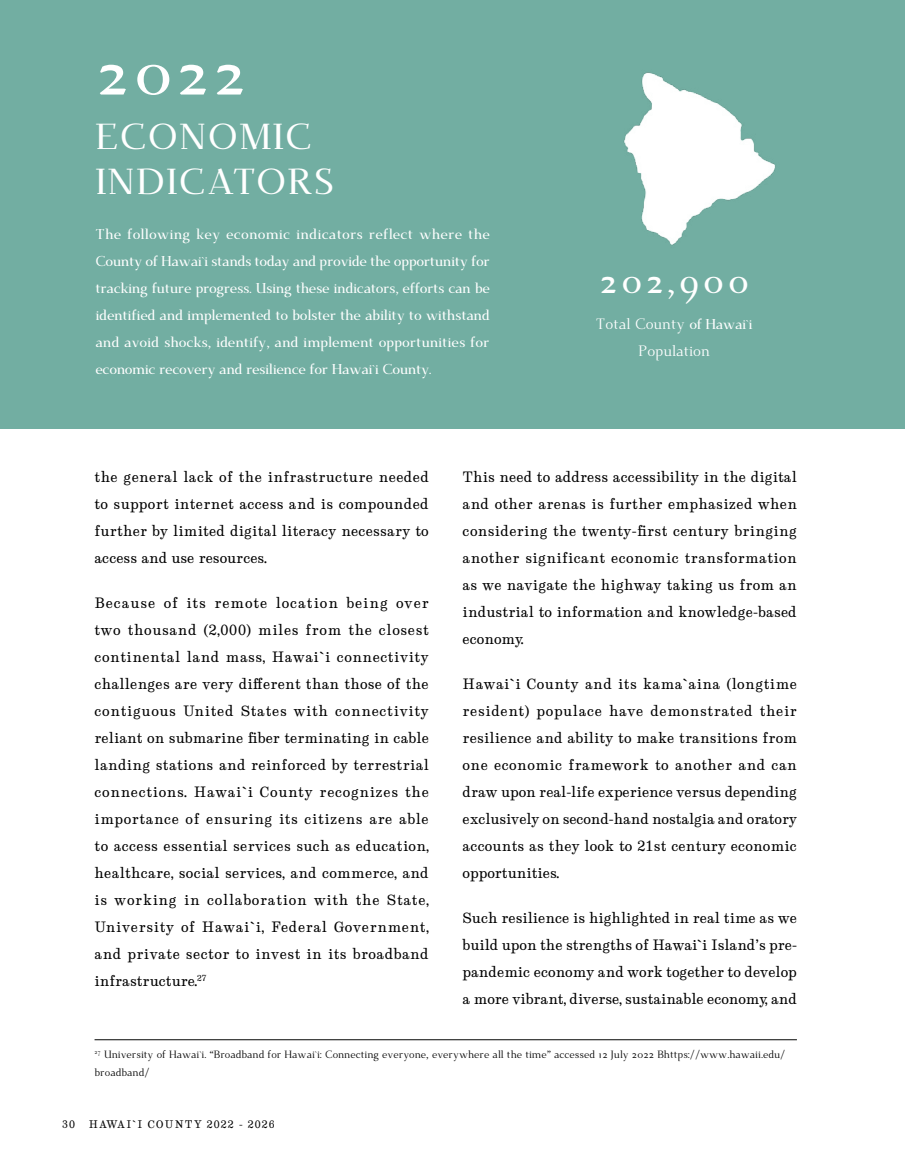
<style>
.page{position:relative;width:905px;height:1175px;background:#fff}
.page>*{position:absolute;margin:0;border:0;box-sizing:border-box;transform-origin:0 0}
.t1{font:700 66px "Dehuti";color:#fff}
.t2{font:700 36px/45px "Dehuti";letter-spacing:.04em;color:#fff}
.t3{font:15px/27px "Dehuti";color:#fff;text-align:center}
.t4{font:14.25px/27px "Munson";letter-spacing:.01em;color:#000;text-align:justify}
.t5{font:700 14.25px/27px "Dehuti";letter-spacing:-.03em;color:#fff;text-align:justify}
.t6{font:10.5px/18px "Dehuti";color:#000}
.t7{font:10.5px "Munson";letter-spacing:.1em;color:#000}
.s1{font-weight:700;font-size:14.25px}
</style>
<div class="page">
<div style="left:0;top:0;width:904px;height:428px;background:#72aea2"></div>
<img style="left:623px;top:72px;width:152px;height:173px">
<hr style="left:94px;top:1039px;width:702px;height:1px;background:#040504">
<h1 class="t1" style="left:95px;top:33px;width:153px">2022</h1>
<h2 class="t2" style="left:95px;top:114px;width:240px">ECONOMIC<br>INDICATORS</h2>
<p class="t5" style="left:95px;top:220px;width:396px">The following key economic indicators reflect where the County of Hawai`i stands today and provide the opportunity for tracking future progress. Using these indicators, efforts can be identified and implemented to bolster the ability to withstand and avoid shocks, identify, and implement opportunities for economic recovery and resilience for Hawai`i County.</p>
<h2 class="t2" style="left:599px;top:258px;width:152px">202,900</h2>
<p class="t3" style="left:596px;top:310px;width:158px">Total County <span class="s1">of Hawai`i<br></span>Population</p>
<p class="t4" style="left:94px;top:463px;width:336px">the general lack of the infrastructure needed to support internet access and is compounded further by limited digital literacy necessary to access and use resources.</p>
<p class="t4" style="left:94px;top:589px;width:336px">Because of its remote location being over two thousand (2,000) miles from the closest continental land mass, Hawai`i connectivity challenges are very different than those of the contiguous United States with connectivity reliant on submarine fiber terminating in cable landing stations and reinforced by terrestrial connections. Hawai`i County recognizes the importance of ensuring its citizens are able to access essential services such as education, healthcare, social services, and commerce, and is working in collaboration with the State, University of Hawai`i, Federal Government, and private sector to invest in its broadband infrastructure.<sup>27</sup></p>
<p class="t4" style="left:462px;top:463px;width:336px">This need to address accessibility in the digital and other arenas is further emphasized when considering the twenty-first century bringing another significant economic transformation as we navigate the highway taking us from an industrial to information and knowledge-based economy.</p>
<p class="t4" style="left:462px;top:670px;width:336px">Hawai`i County and its kama`aina (longtime resident) populace have demonstrated their resilience and ability to make transitions from one economic framework to another and can draw upon real-life experience versus depending exclusively on second-hand nostalgia and oratory accounts as they look to 21st century economic opportunities.</p>
<p class="t4" style="left:462px;top:904px;width:336px">Such resilience is highlighted in real time as we build upon the strengths of Hawai`i Island’s pre&shy;pandemic economy and work together to develop a more vibrant, diverse, sustainable economy, and</p>
<p class="t6" style="left:94px;top:1045px;width:692px"><sup>27</sup> University of Hawai`i. “Broadband for Hawai`i: Connecting everyone, everywhere all the time” accessed 12 July 2022 Bhttps://www.hawaii.edu/ broadband/</p>
<p class="t7" style="left:62px;top:1117px;width:14px">30</p>
<p class="t7" style="left:89px;top:1117px;width:188px">HAWAI`I COUNTY 2022 - 2026</p>
</div>
